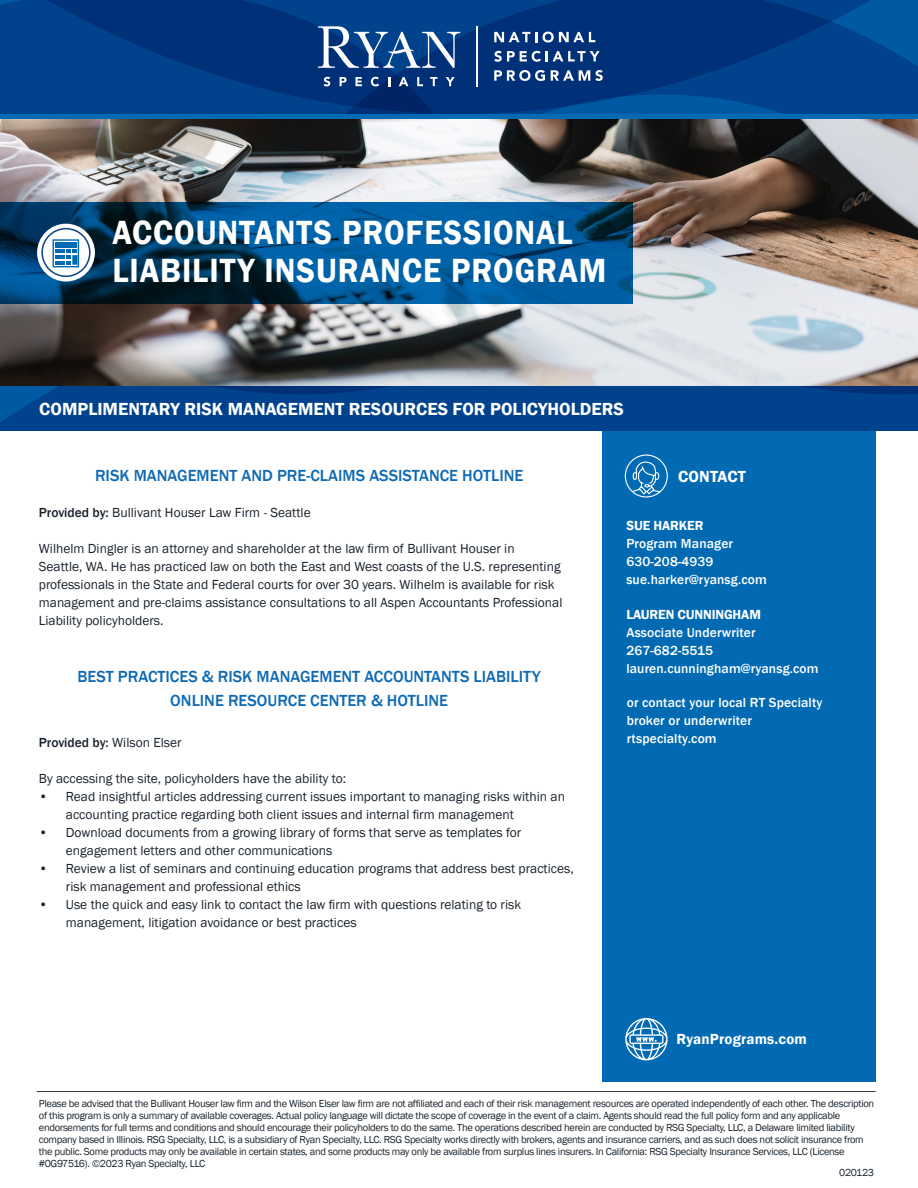
<style>
.page{position:relative;width:918px;height:1188px;background:#fff}
.page>*{position:absolute;margin:0;border:0;box-sizing:border-box;transform-origin:0 0}
.t1{font:600 34.5px/37.5px "Franklin Gothic";letter-spacing:.03em;color:#fff;scale:.93 1}
.t2{font:600 18px "Franklin Gothic";color:#fff}
.t3{font:500 16.5px "Franklin Gothic";color:#0f6ab3}
.t4{font:600 16.5px "Franklin Gothic";letter-spacing:.01em;color:#fff}
.t5{font:600 15px "Franklin Gothic";letter-spacing:.01em;color:#fff}
.t6{font:13.5px/18px "Franklin Gothic";color:#1a222d}
.t7{font:500 13.5px/18px "Franklin Gothic";letter-spacing:.01em;color:#fff}
.t8{font:500 13.5px "Franklin Gothic";color:#1a222d}
.t9{font:10.5px/12px "Franklin Gothic";letter-spacing:-.03em;color:#17222c}
.s1{font-weight:500}
.s2{font-weight:400}
.s3{font-weight:600}
</style>
<div class="page">
<div style="left:603px;top:431px;width:273px;height:651px;background:#016ab3"></div>
<img style="left:0;top:119px;width:918px;height:267px">
<div style="left:0;top:386px;width:918px;height:45px;background:#00428c"></div>
<svg style="left:0;top:202px;width:633px;height:101px;background:#004b7f"></svg>
<svg style="left:624px;top:454px;width:44px;height:44px"></svg>
<hr style="left:37px;top:1091px;width:839px;height:1px;background:#343a45">
<svg style="left:37px;top:224px;width:58px;height:58px"></svg>
<svg style="left:42px;top:229px;width:48px;height:47px"></svg>
<div style="left:41px;top:228px;width:50px;height:49px;border:2px solid #124888;border-radius:50%"></div>
<svg style="left:53px;top:239px;width:26px;height:28px"></svg>
<svg style="left:625px;top:1018px;width:43px;height:42px"></svg>
<svg style="left:0;top:0;width:918px;height:114px;background:#004791"></svg>
<svg style="left:831px;top:21px;width:87px;height:93px;background:#004791"></svg>
<svg style="left:460px;top:0;width:371px;height:114px;background:#003881"></svg>
<div style="left:0;top:114px;width:918px;height:5px;background:#016ab3"></div>
<svg style="left:41px;top:0;width:419px;height:114px;background:#093f85"></svg>
<svg style="left:494px;top:32px;width:43px;height:10px"></svg>
<svg style="left:543px;top:32px;width:52px;height:11px"></svg>
<svg style="left:494px;top:51px;width:106px;height:11px"></svg>
<svg style="left:494px;top:70px;width:51px;height:11px"></svg>
<svg style="left:551px;top:70px;width:52px;height:11px"></svg>
<hr style="left:477px;top:26px;width:1px;height:60px;background:#fff">
<p class="t1" style="left:112px;top:215px;width:533px">ACCOUNTANTS PROFESSIONAL<br>LIABILITY INSURANCE PROGRAM</p>
<p class="t2" style="left:39px;top:398px;width:586px">COMPLIMENTARY RISK MANAGEMENT RESOURCES FOR POLICYHOLDERS</p>
<p class="t3" style="left:95px;top:465px;width:430px">RISK MANAGEMENT AND PRE-CLAIMS ASSISTANCE HOTLINE</p>
<p class="t6" style="left:39px;top:504px;width:273px"><span class="s1">Provided by:</span> Bullivant Houser Law Firm - Seattle</p>
<p class="t6" style="left:39px;top:540px;width:525px">Wilhelm Dingler is an attorney and shareholder at the law firm of Bullivant Houser in<br>Seattle, WA. He has practiced law on both the East and West coasts of the U.S. representing professionals in the State and Federal courts for over 30 years. Wilhelm is available for risk management and pre-claims assistance consultations to all Aspen Accountants Professional Liability policyholders.</p>
<p class="t3" style="left:78px;top:667px;width:465px">BEST PRACTICES &amp; RISK MANAGEMENT ACCOUNTANTS LIABILITY</p>
<p class="t3" style="left:170px;top:690px;width:279px">ONLINE RESOURCE CENTER &amp; HOTLINE</p>
<p class="t8" style="left:39px;top:734px;width:144px">Provided by: <span class="s2">Wilson Elser</span></p>
<p class="t6" style="left:39px;top:770px;width:309px">By accessing the site, policyholders have the ability to:</p>
<p class="t6" style="left:66px;top:788px;width:501px;text-indent:-27px">• Read insightful articles addressing current issues important to managing risks within an accounting practice regarding both client issues and internal firm management</p>
<p class="t6" style="left:66px;top:824px;width:457px;text-indent:-27px">• Download documents from a growing library of forms that serve as templates for engagement letters and other communications</p>
<p class="t6" style="left:66px;top:860px;width:509px;text-indent:-27px">• Review a list of seminars and continuing education programs that address best practices, risk management and professional ethics</p>
<p class="t6" style="left:66px;top:896px;width:457px;text-indent:-27px">• Use the quick and easy link to contact the law firm with questions relating to risk management, litigation avoidance or best practices</p>
<p class="t4" style="left:678px;top:467px;width:69px">CONTACT</p>
<p class="t7" style="left:626px;top:517px;width:142px"><span class="s3">SUE HARKER<br></span>Program Manager<br>630-208-4939 sue.harker@ryansg.com</p>
<p class="t7" style="left:626px;top:605px;width:194px"><span class="s3">LAUREN CUNNINGHAM<br></span>Associate Underwriter<br>267-682-5515 lauren.cunningham@ryansg.com</p>
<p class="t7" style="left:627px;top:694px;width:197px">or contact your local RT Specialty broker or underwriter rtspecialty.com</p>
<p class="t5" style="left:677px;top:1029px;width:132px">RyanPrograms.com</p>
<p class="t9" style="left:39px;top:1097px;width:837px">Please be advised that the Bullivant Houser law firm and the Wilson Elser law firm are not affiliated and each of their risk management resources are operated independently of each other. The description of this program is only a summary of available coverages. Actual policy language will dictate the scope of coverage in the event of a claim. Agents should read the full policy form and any applicable endorsements for full terms and conditions and should encourage their policyholders to do the same. The operations described herein are conducted by RSG Specialty, LLC, a Delaware limited liability company based in Illinois. RSG Specialty, LLC, is a subsidiary of Ryan Specialty, LLC. RSG Specialty works directly with brokers, agents and insurance carriers, and as such does not solicit insurance from the public. Some products may only be available in certain states, and some products may only be available from surplus lines insurers. In California: RSG Specialty Insurance Services, LLC (License #0G97516). ©2023 Ryan Specialty, LLC</p>
<p class="t9" style="left:839px;top:1167px;width:36px">020123</p>
</div>
